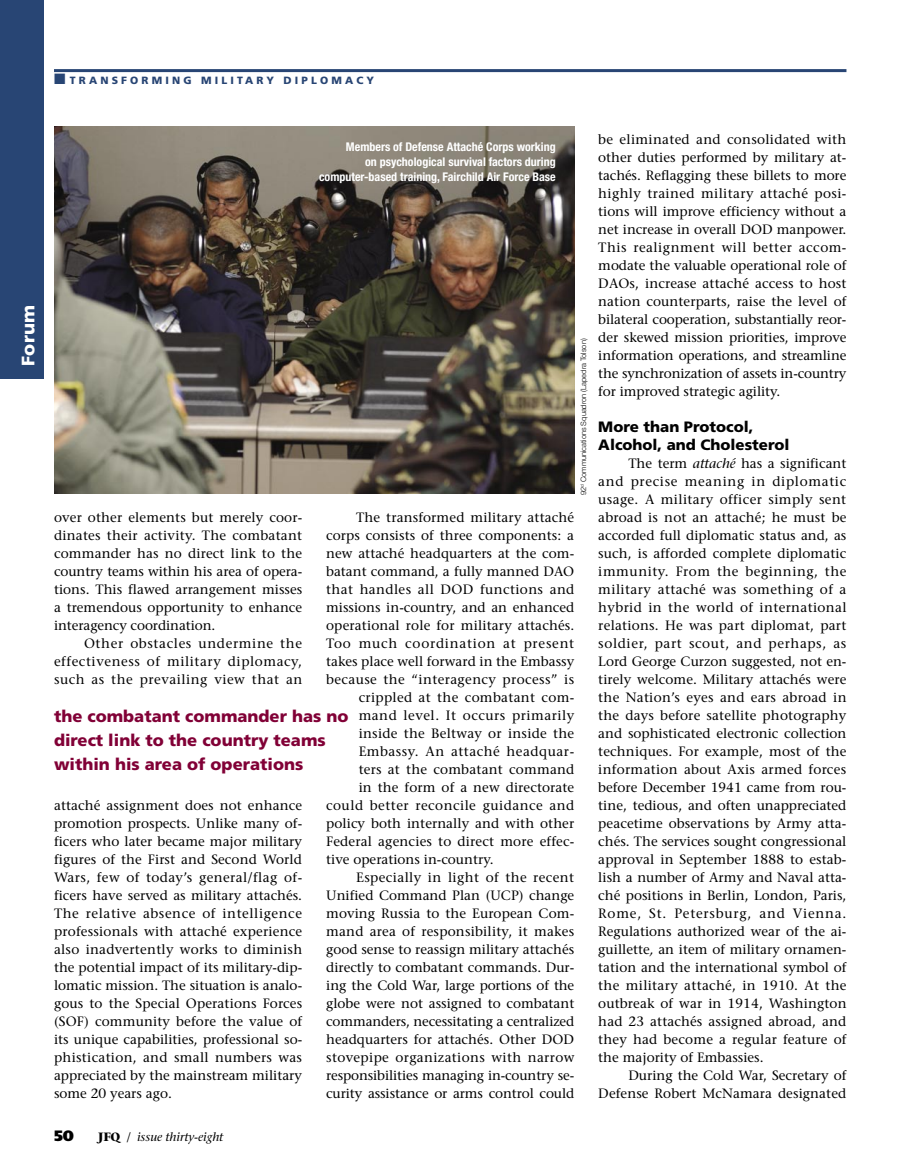
<style>
.page{position:relative;width:905px;height:1175px;background:#fff}
.page>*{position:absolute;margin:0;border:0;box-sizing:border-box;transform-origin:0 0}
.t1{font:900 18px "Frutiger LT Std";letter-spacing:.01em;color:#fff}
.t2{font:900 16.5px/24px "Frutiger LT Std";color:#810036}
.subhead{font:900 15px/18px "Frutiger LT Std";color:#000}
.t3{font:900 15px "Frutiger LT Std";color:#000}
.body_text{font:500 13.5px/18px "Stone Serif Std";letter-spacing:.005em;color:#000;text-align:justify}
.body_text-2{font:500 13.5px "Stone Serif Std";letter-spacing:.035em;color:#000}
.body_text-3{font:500 13.5px "Stone Serif Std";letter-spacing:.03em;color:#000}
.body_text-4{font:500 13.5px "Stone Serif Std";letter-spacing:.055em;color:#000}
.photo_caption{font:700 condensed 12px/15px "Helvetica Neue LT Std";color:#fff;text-align:right}
.t4{font:italic 500 12px "Stone Serif Std";color:#000}
.t5{font:900 10.5px "Frutiger LT Std";letter-spacing:.3em;color:#284574}
.t6{font:300 7.5px "Helvetica Neue LT Std";color:#000}
.s1{font-style:italic}
.s2{font-weight:700;font-style:normal}
.s3{font-style:normal}
</style>
<div class="page">
<hr style="left:54px;top:69px;width:792px;height:3px;background:#284574">
<div style="left:0;top:0;width:44px;height:378px;background:#284574"></div>
<img style="left:54px;top:126px;width:520px;height:368px">
<p class="t5" style="left:54px;top:74px;width:321px">■ TRANSFORMING MILITARY DIPLOMACY</p>
<p class="t1" style="left:17px;top:366px;width:62px;rotate:-90deg">Forum</p>
<p class="photo_caption" style="left:319px;top:139px;width:238px">Members of Defense Attaché Corps working<br>on psychological survival factors during computer-based training, Fairchild Air Force Base</p>
<p class="t6" style="left:578px;top:495px;width:158px;rotate:-90deg">92<sup>d</sup> Communications Squadron (Lapedra Tolson)</p>
<p class="body_text" style="left:356px;top:508px;width:219px">The transformed military attaché</p>
<p class="body_text" style="left:326px;top:526px;width:249px">corps consists of three components: a</p>
<p class="body_text" style="left:326px;top:544px;width:250px">new attaché headquarters at the com-</p>
<p class="body_text" style="left:326px;top:562px;width:249px">batant command, a fully manned DAO</p>
<p class="body_text-3" style="left:326px;top:581px;width:250px">that handles all DOD functions and</p>
<p class="body_text" style="left:326px;top:598px;width:250px">missions in-country, and an enhanced</p>
<p class="body_text" style="left:326px;top:616px;width:250px">operational role for military attachés.</p>
<p class="body_text-4" style="left:326px;top:635px;width:249px">Too much coordination at present</p>
<p class="body_text" style="left:326px;top:652px;width:249px">takes place well forward in the Embassy</p>
<p class="body_text-3" style="left:326px;top:671px;width:249px">because the “interagency process” is</p>
<p class="body_text" style="left:358px;top:688px;width:217px">crippled at the combatant com-</p>
<p class="body_text-2" style="left:358px;top:707px;width:217px">mand level. It occurs primarily</p>
<p class="body_text" style="left:358px;top:724px;width:217px">inside the Beltway or inside the</p>
<p class="body_text-2" style="left:358px;top:743px;width:217px">Embassy. An attaché headquar-</p>
<p class="body_text" style="left:358px;top:760px;width:217px">ters at the combatant command</p>
<p class="body_text" style="left:358px;top:778px;width:217px">in the form of a new directorate</p>
<p class="body_text-2" style="left:326px;top:797px;width:250px">could better reconcile guidance and</p>
<p class="body_text" style="left:326px;top:814px;width:249px">policy both internally and with other</p>
<p class="body_text" style="left:326px;top:832px;width:250px">Federal agencies to direct more effec-</p>
<p class="body_text" style="left:326px;top:850px;width:169px">tive operations in-country.</p>
<p class="body_text" style="left:326px;top:868px;width:250px;text-indent:30px">Especially in light of the recent Unified Command Plan (UCP) change moving Russia to the European Com&shy;mand area of responsibility, it makes good sense to reassign military attachés directly to combatant commands. Dur&shy;ing the Cold War, large portions of the globe were not assigned to combatant commanders, necessitating a centralized headquarters for attachés. Other DOD stovepipe organizations with narrow responsibilities managing in-country se&shy;curity assistance or arms control could</p>
<p class="body_text" style="left:54px;top:508px;width:250px">over other elements but merely coor&shy;dinates their activity. The combatant commander has no direct link to the country teams within his area of opera&shy;tions. This flawed arrangement misses a tremendous opportunity to enhance interagency coordination.</p>
<p class="body_text" style="left:54px;top:634px;width:250px;text-indent:30px">Other obstacles undermine the effectiveness of military diplomacy, such as the prevailing view that an</p>
<p class="t2" style="left:54px;top:704px;width:296px">the combatant commander has no direct link to the country teams within his area of operations</p>
<p class="body_text" style="left:54px;top:796px;width:250px">attaché assignment does not enhance promotion prospects. Unlike many of&shy;ficers who later became major military figures of the First and Second World Wars, few of today’s general/flag of&shy;ficers have served as military attachés.<br>The relative absence of intelligence professionals with attaché experience also inadvertently works to diminish the potential impact of its military-dip&shy;lomatic mission. The situation is analo&shy;gous to the Special Operations Forces (SOF) community before the value of its unique capabilities, professional so&shy;phistication, and small numbers was appreciated by the mainstream military some 20 years ago.</p>
<p class="body_text" style="left:598px;top:130px;width:250px">be eliminated and consolidated with other duties performed by military at&shy;tachés. Reflagging these billets to more highly trained military attaché posi&shy;tions will improve efficiency without a net increase in overall DOD manpower.<br>This realignment will better accom&shy;modate the valuable operational role of DAOs, increase attaché access to host nation counterparts, raise the level of bilateral cooperation, substantially reor&shy;der skewed mission priorities, improve information operations, and streamline the synchronization of assets in-country for improved strategic agility.</p>
<p class="subhead" style="left:598px;top:418px;width:193px">More than Protocol,<br>Alcohol, and Cholesterol</p>
<p class="body_text" style="left:598px;top:454px;width:250px;text-indent:30px">The term <span class="s1">attaché</span> has a significant and precise meaning in diplomatic usage. A military officer simply sent abroad is not an attaché; he must be accorded full diplomatic status and, as such, is afforded complete diplomatic immunity. From the beginning, the military attaché was something of a hybrid in the world of international relations. He was part diplomat, part soldier, part scout, and perhaps, as Lord George Curzon suggested, not en&shy;tirely welcome. Military attachés were the Nation’s eyes and ears abroad in the days before satellite photography and sophisticated electronic collection techniques. For example, most of the information about Axis armed forces before December 1941 came from rou&shy;tine, tedious, and often unappreciated peacetime observations by Army atta&shy;chés. The services sought congressional approval in September 1888 to estab&shy;lish a number of Army and Naval atta&shy;ché positions in Berlin, London, Paris, Rome, St. Petersburg, and Vienna.<br>Regulations authorized wear of the ai&shy;guillette<span class="s1">,</span> an item of military ornamen&shy;tation and the international symbol of the military attaché, in 1910. At the outbreak of war in 1914, Washington had 23 attachés assigned abroad, and they had become a regular feature of the majority of Embassies.</p>
<p class="body_text" style="left:598px;top:1066px;width:250px;text-align:right">During the Cold War, Secretary of<br>Defense Robert McNamara designated</p>
<p class="t3" style="left:54px;top:1126px;width:21px">50</p>
<p class="t4" style="left:98px;top:1130px;width:127px"><span class="s2">JFQ</span> <span class="s3">/</span> issue thirty-eight</p>
</div>
